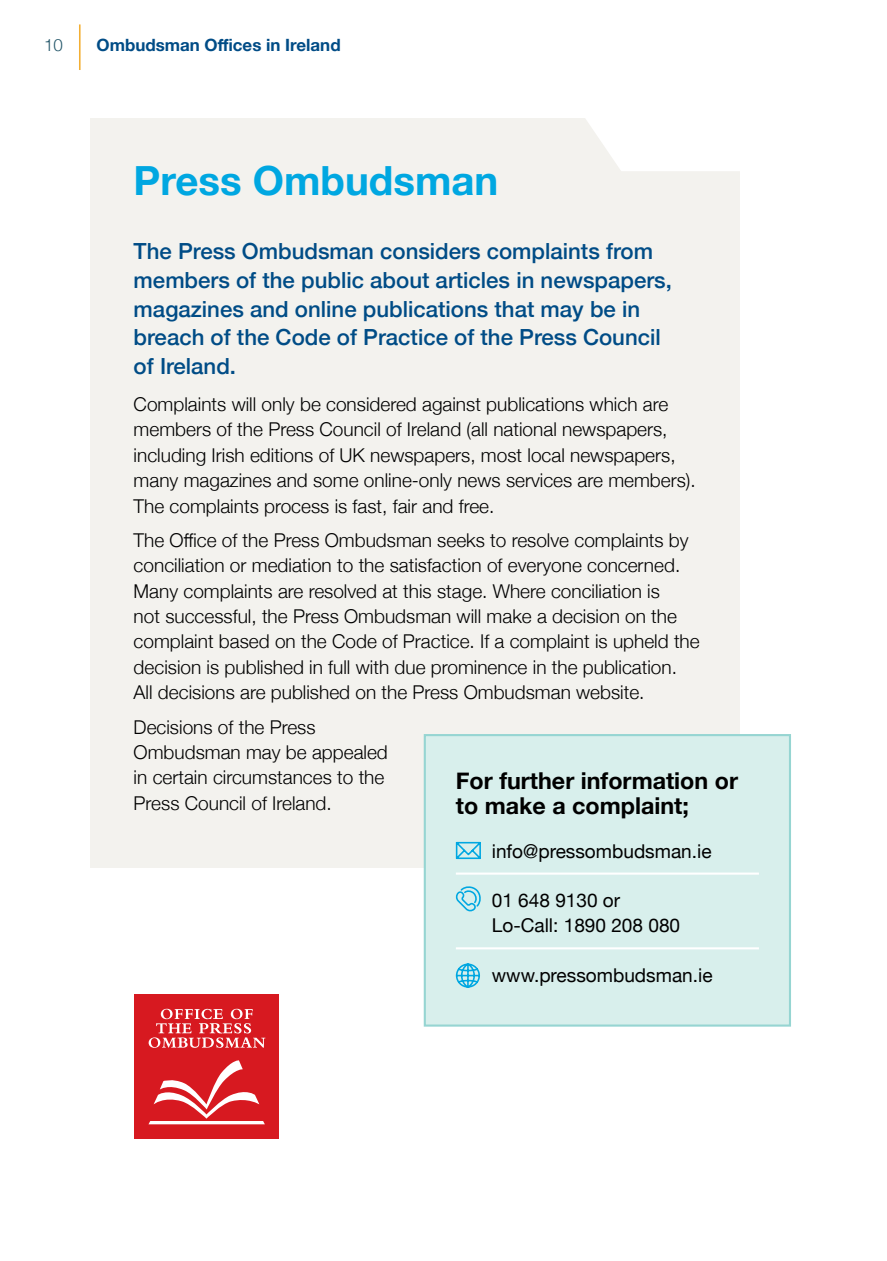
<style>
.page{position:relative;width:887px;height:1261px;background:#fff}
.page>*{position:absolute;margin:0;border:0;box-sizing:border-box;transform-origin:0 0}
.t1{font:700 40.2px "Helvetica Neue";color:#00a7e1}
.t2{font:700 23.25px/25.3px "Helvetica Neue";color:#000}
.t3{font:500 22.2px/28.5px "Helvetica Neue";color:#004c86}
.t4{font:300 19.05px/25.3px "Helvetica Neue";color:#000}
.t5{font:19.05px/25.3px "Helvetica Neue";color:#000}
.t6{font:700 16.95px "Helvetica Neue";color:#004c86}
.t7{font:300 16.95px "Helvetica Neue";color:#24576a}
</style>
<div class="page">
<div style="left:90px;top:118px;width:649px;height:749px;background:#f3f2ee"></div>
<svg style="left:586px;top:118px;width:153px;height:53px;background:#fdfdfd"></svg>
<div style="left:134px;top:994px;width:145px;height:145px;background:#d71920"></div>
<svg style="left:149px;top:1009px;width:116px;height:39px"></svg>
<svg style="left:148px;top:1060px;width:117px;height:64px"></svg>
<div style="left:423px;top:733px;width:368px;height:294px;background:#d8efec"></div>
<hr style="left:79px;top:24px;width:2px;height:46px;background:#f3af34">
<p class="t7" style="left:44px;top:32px;width:20px">10</p>
<p class="t6" style="left:97px;top:32px;width:246px">Ombudsman Offices in Ireland</p>
<h1 class="t1" style="left:134px;top:149px;width:366px">Press Ombudsman</h1>
<p class="t3" style="left:134px;top:235px;width:540px">The Press Ombudsman considers complaints from members of the public about articles in newspapers, magazines and online publications that may be in breach of the Code of Practice of the Press Council of Ireland.</p>
<p class="t4" style="left:134px;top:390px;width:564px">Complaints will only be considered against publications which are members of the Press Council of Ireland (all national newspapers, including Irish editions of UK newspapers, most local newspapers, many magazines and some online-only news services are members).<br>The complaints process is fast, fair and free.</p>
<p class="t4" style="left:134px;top:526px;width:567px">The Office of the Press Ombudsman seeks to resolve complaints by conciliation or mediation to the satisfaction of everyone concerned.<br>Many complaints are resolved at this stage. Where conciliation is<br>not successful, the Press Ombudsman will make a decision on the complaint based on the Code of Practice. If a complaint is upheld the decision is published in full with due prominence in the publication.<br>All decisions are published on the Press Ombudsman website.</p>
<p class="t4" style="left:134px;top:713px;width:256px">Decisions of the Press<br>Ombudsman may be appealed in certain circumstances to the<br>Press Council of Ireland.</p>
<p class="t2" style="left:456px;top:768px;width:284px">For further information or to make a complaint;</p>
<p class="t5" style="left:492px;top:839px;width:221px">info@pressombudsman.ie</p>
<p class="t5" style="left:492px;top:889px;width:190px">01 648 9130 or<br>Lo-Call: 1890 208 080</p>
<p class="t5" style="left:492px;top:963px;width:222px">www.pressombudsman.ie</p>
</div>
